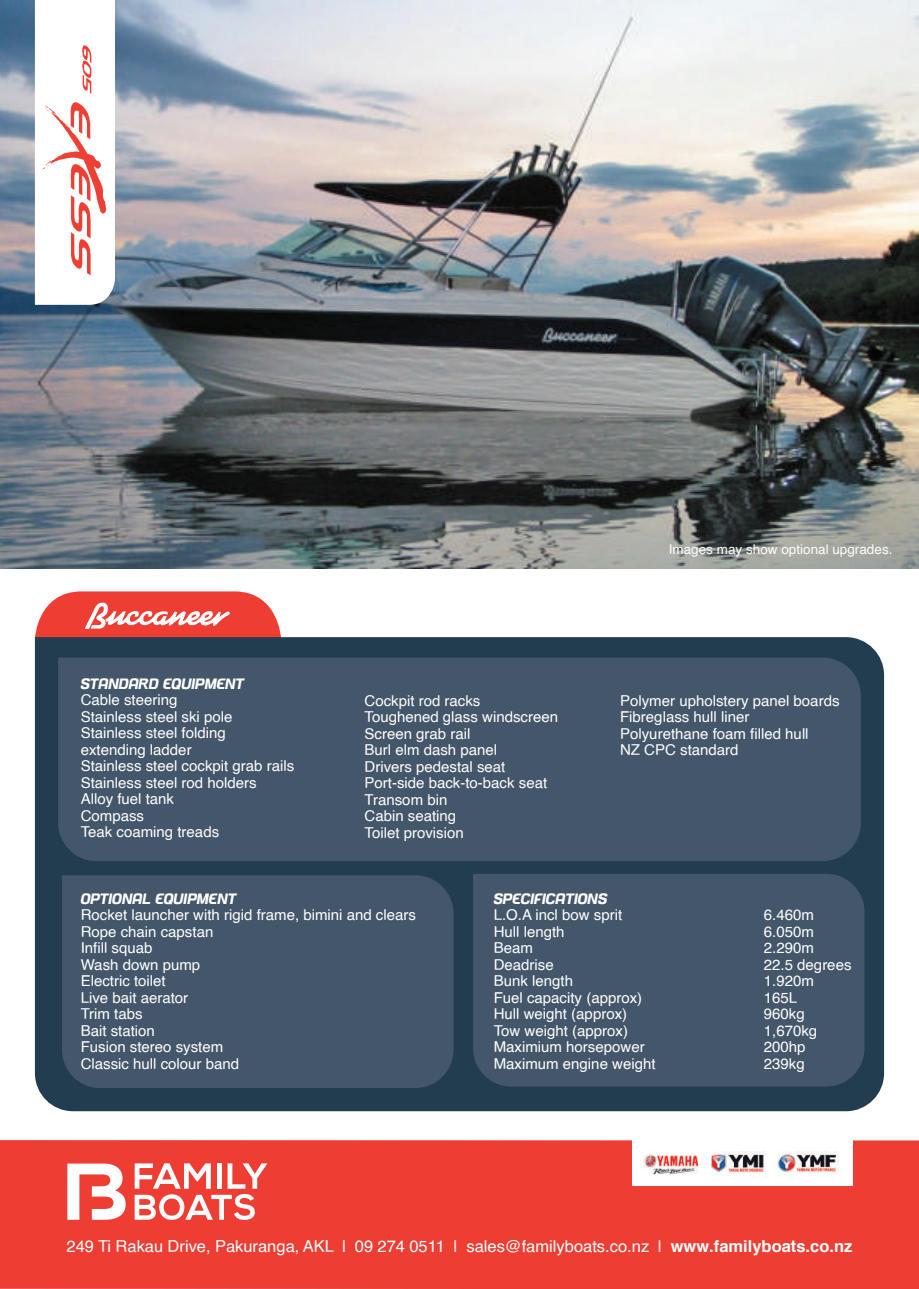
<style>
.page{position:relative;width:919px;height:1289px;background:#fff}
.page>*{position:absolute;margin:0;border:0;box-sizing:border-box;transform-origin:0 0}
.t1{font:16.5px "Helvetica";color:#fff}
.t2{font:15px/16.5px "Helvetica";color:#fff}
.t3{font:700 15px "GFT Yamaha Motor Bold Italic OTF";color:#fff}
.t4{font:13.5px "Helvetica";color:#fff}
.s1{font-weight:700}
</style>
<div class="page">
<img style="left:0;top:0;width:918px;height:568px">
<div style="left:35px;top:637px;width:849px;height:474px;background:#223d50"></div>
<svg style="left:35px;top:591px;width:246px;height:47px"></svg>
<div style="left:0;top:1140px;width:918px;height:148px;background:#ee3e34"></div>
<svg style="left:67px;top:1163px;width:59px;height:56px"></svg>
<svg style="left:135px;top:1163px;width:132px;height:56px"></svg>
<div style="left:632px;top:1139px;width:220px;height:47px;background:#fff"></div>
<img style="left:711px;top:1151px;width:128px;height:24px">
<img style="left:643px;top:1154px;width:56px;height:21px">
<div style="left:473px;top:873px;width:391px;height:213px;background:#44576a"></div>
<div style="left:62px;top:875px;width:391px;height:212px;background:#44576a"></div>
<div style="left:58px;top:657px;width:802px;height:204px;background:#44576a"></div>
<svg style="left:35px;top:0;width:80px;height:305px"></svg>
<img style="left:41px;top:44px;width:67px;height:234px">
<p class="t4" style="left:668px;top:539px;width:225px">Images may show optional upgrades.</p>
<p class="t3" style="left:81px;top:674px;width:165px">STANDARD EQUIPMENT</p>
<p class="t2" style="left:81px;top:692px;width:215px">Cable steering<br>Stainless steel ski pole<br>Stainless steel folding extending ladder<br>Stainless steel cockpit grab rails<br>Stainless steel rod holders<br>Alloy fuel tank<br>Compass<br>Teak coaming treads</p>
<p class="t2" style="left:364px;top:692px;width:195px">Cockpit rod racks<br>Toughened glass windscreen<br>Screen grab rail<br>Burl elm dash panel<br>Drivers pedestal seat<br>Port-side back-to-back seat<br>Transom bin<br>Cabin seating<br>Toilet provision</p>
<p class="t2" style="left:620px;top:692px;width:221px">Polymer upholstery panel boards<br>Fibreglass hull liner<br>Polyurethane foam filled hull<br>NZ CPC standard</p>
<p class="t3" style="left:81px;top:888px;width:157px">OPTIONAL EQUIPMENT</p>
<p class="t2" style="left:81px;top:907px;width:337px">Rocket launcher with rigid frame, bimini and clears<br>Rope chain capstan<br>Infill squab<br>Wash down pump<br>Electric toilet<br>Live bait aerator<br>Trim tabs<br>Bait station<br>Fusion stereo system<br>Classic hull colour band</p>
<p class="t3" style="left:493px;top:888px;width:115px">SPECIFICATIONS</p>
<p class="t2" style="left:493px;top:907px;width:130px">L.O.A incl bow sprit</p>
<p class="t2" style="left:763px;top:907px;width:52px">6.460m</p>
<p class="t2" style="left:493px;top:923px;width:72px">Hull length</p>
<p class="t2" style="left:763px;top:923px;width:52px">6.050m</p>
<p class="t2" style="left:493px;top:940px;width:41px">Beam</p>
<p class="t2" style="left:763px;top:940px;width:52px">2.290m</p>
<p class="t2" style="left:493px;top:956px;width:62px">Deadrise</p>
<p class="t2" style="left:763px;top:956px;width:89px">22.5 degrees</p>
<p class="t2" style="left:493px;top:973px;width:81px">Bunk length</p>
<p class="t2" style="left:763px;top:973px;width:52px">1.920m</p>
<p class="t2" style="left:493px;top:989px;width:150px">Fuel capacity (approx)</p>
<p class="t2" style="left:763px;top:989px;width:35px">165L</p>
<p class="t2" style="left:493px;top:1006px;width:135px">Hull weight (approx)</p>
<p class="t2" style="left:763px;top:1006px;width:42px">960kg</p>
<p class="t2" style="left:493px;top:1022px;width:136px">Tow weight (approx)</p>
<p class="t2" style="left:763px;top:1022px;width:55px">1,670kg</p>
<p class="t2" style="left:493px;top:1039px;width:152px">Maximium horsepower</p>
<p class="t2" style="left:763px;top:1039px;width:43px">200hp</p>
<p class="t2" style="left:493px;top:1055px;width:163px">Maximum engine weight</p>
<p class="t2" style="left:763px;top:1055px;width:42px">239kg</p>
<p class="t1" style="left:67px;top:1233px;width:787px">249 Ti Rakau Drive, Pakuranga, AKL | 09 274 0511 | sales@familyboats.co.nz | <span class="s1">www.familyboats.co.nz</span></p>
</div>
